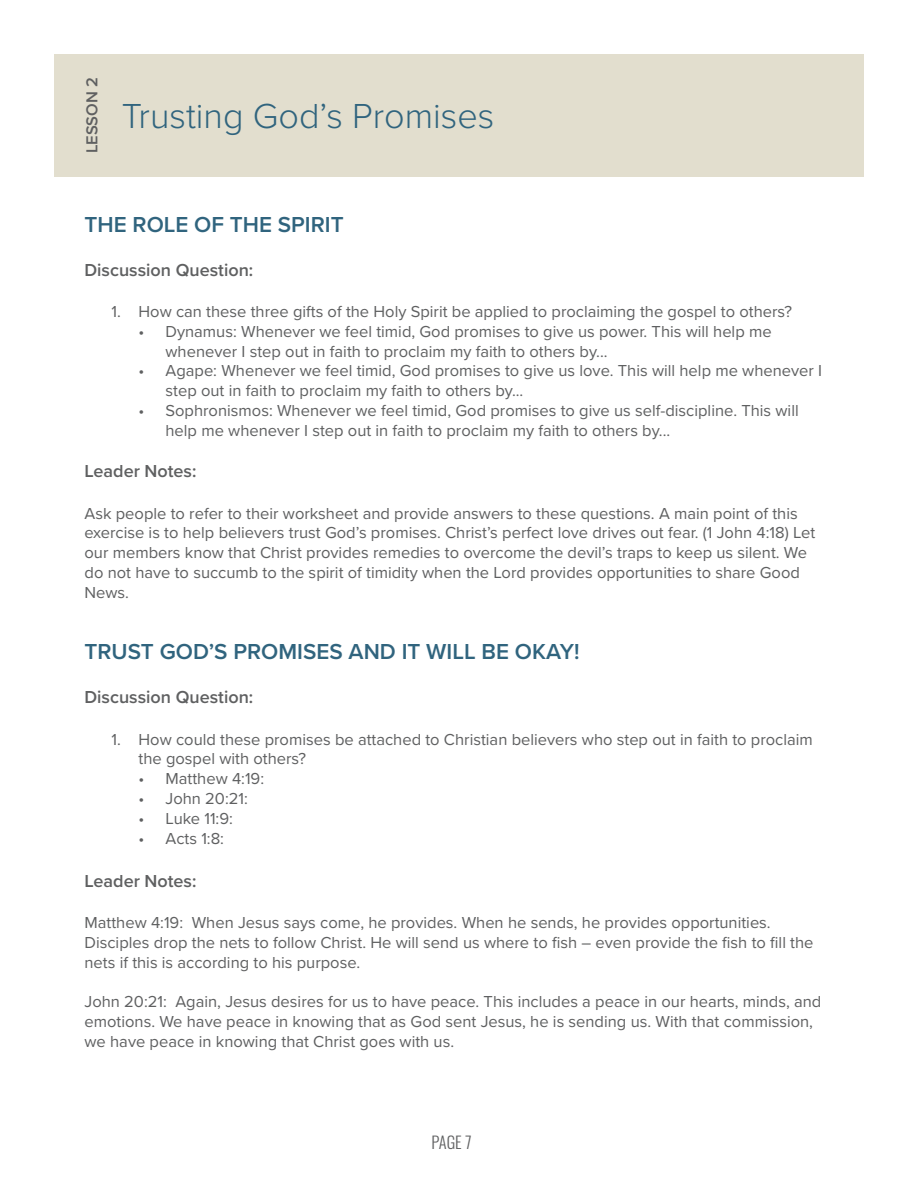
<style>
.page{position:relative;width:918px;height:1188px;background:#fff}
.page>*{position:absolute;margin:0;border:0;box-sizing:border-box;transform-origin:0 0}
.t1{font:300 36px "Proxima Nova";color:#30647e}
.t2{font:600 22.5px "Proxima Nova";color:#30647e}
.t3{font:600 18px "Proxima Nova";color:#5f6061}
.t4{font:16.5px/19.8px "Proxima Nova";color:#5f6061}
.t5{font:600 16.5px "Proxima Nova";color:#5f6061}
.t6{font:300 16.5px "Oswald";color:#5f6061}
</style>
<div class="page">
<div style="left:54px;top:54px;width:810px;height:123px;background:#e2dece"></div>
<p class="t5" style="left:80px;top:153px;width:78px;rotate:-90deg">LESSON 2</p>
<h1 class="t1" style="left:122px;top:89px;width:374px">Trusting God’s Promises</h1>
<h2 class="t2" style="left:85px;top:208px;width:261px">THE ROLE OF THE SPIRIT</h2>
<p class="t3" style="left:85px;top:256px;width:170px">Discussion Question:</p>
<p class="t4" style="left:112px;top:301px;width:682px">1. How can these three gifts of the Holy Spirit be applied to proclaiming the gospel to others?</p>
<p class="t4" style="left:166px;top:321px;width:608px;text-indent:-27px">• Dynamus: Whenever we feel timid, God promises to give us power. This will help me whenever I step out in faith to proclaim my faith to others by...</p>
<p class="t4" style="left:166px;top:360px;width:658px;text-indent:-27px">• Agape: Whenever we feel timid, God promises to give us love. This will help me whenever I step out in faith to proclaim my faith to others by...</p>
<p class="t4" style="left:166px;top:400px;width:635px;text-indent:-27px">• Sophronismos: Whenever we feel timid, God promises to give us self-discipline. This will help me whenever I step out in faith to proclaim my faith to others by...</p>
<p class="t3" style="left:85px;top:458px;width:114px">Leader Notes:</p>
<p class="t4" style="left:85px;top:502px;width:732px">Ask people to refer to their worksheet and provide answers to these questions. A main point of this exercise is to help believers trust God’s promises. Christ’s perfect love drives out fear. (1 John 4:18) Let our members know that Christ provides remedies to overcome the devil’s traps to keep us silent. We do not have to succumb to the spirit of timidity when the Lord provides opportunities to share Good News.</p>
<h2 class="t2" style="left:85px;top:635px;width:497px">TRUST GOD’S PROMISES AND IT WILL BE OKAY!</h2>
<p class="t3" style="left:85px;top:684px;width:170px">Discussion Question:</p>
<p class="t4" style="left:139px;top:728px;width:676px;text-indent:-27px">1. How could these promises be attached to Christian believers who step out in faith to proclaim the gospel with others?</p>
<p class="t4" style="left:139px;top:768px;width:127px">• Matthew 4:19:</p>
<p class="t4" style="left:139px;top:788px;width:111px">• John 20:21:</p>
<p class="t4" style="left:139px;top:808px;width:96px">• Luke 11:9:</p>
<p class="t4" style="left:139px;top:827px;width:87px">• Acts 1:8:</p>
<p class="t3" style="left:85px;top:867px;width:114px">Leader Notes:</p>
<p class="t4" style="left:85px;top:912px;width:731px">Matthew 4:19: When Jesus says come, he provides. When he sends, he provides opportunities.<br>Disciples drop the nets to follow Christ. He will send us where to fish – even provide the fish to fill the nets if this is according to his purpose.</p>
<p class="t4" style="left:85px;top:991px;width:738px">John 20:21: Again, Jesus desires for us to have peace. This includes a peace in our hearts, minds, and emotions. We have peace in knowing that as God sent Jesus, he is sending us. With that commission, we have peace in knowing that Christ goes with us.</p>
<p class="t6" style="left:432px;top:1128px;width:42px">PAGE 7</p>
</div>
